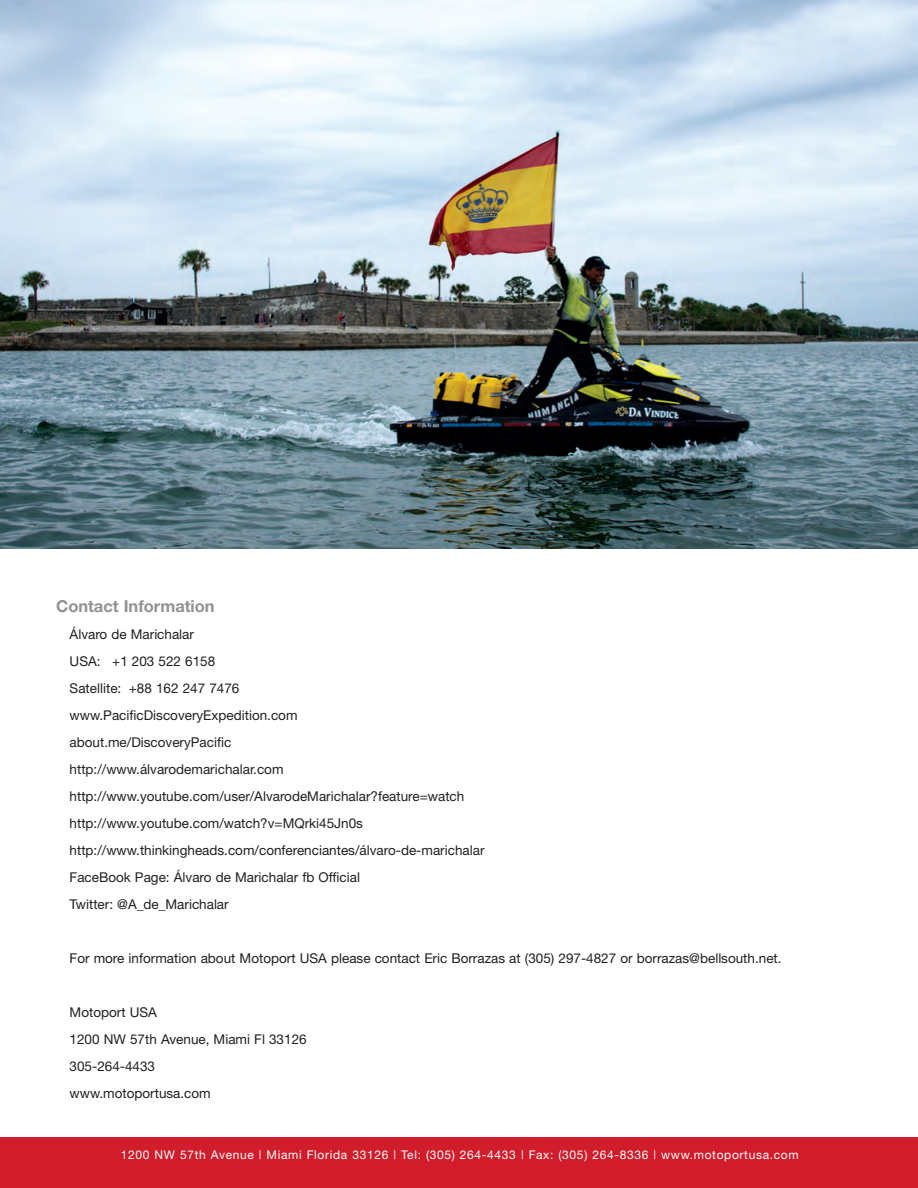
<style>
.page{position:relative;width:918px;height:1188px;background:#fff}
.page>*{position:absolute;margin:0;border:0;box-sizing:border-box;transform-origin:0 0}
.t1{font:700 16.5px "Helvetica Neue";color:#919295}
.t2{font:13.5px/27px "Helvetica Neue";color:#231f20}
.t3{font:12px "Helvetica Neue";letter-spacing:.055em;color:#fff}
</style>
<div class="page">
<img style="left:0;top:0;width:918px;height:548px">
<div style="left:0;top:1138px;width:918px;height:50px;background:#d01c2b"></div>
<p class="t1" style="left:56px;top:600px;width:160px">Contact Information</p>
<p class="t2" style="left:70px;top:622px;width:416px">Álvaro de Marichalar<br>USA: +1 203 522 6158<br>Satellite: +88 162 247 7476<br>www.PacificDiscoveryExpedition.com<br>about.me/DiscoveryPacific<br>http://www.álvarodemarichalar.com http://www.youtube.com/user/AlvarodeMarichalar?feature=watch http://www.youtube.com/watch?v=MQrki45Jn0s http://www.thinkingheads.com/conferenciantes/álvaro-de-marichalar FaceBook Page: Álvaro de Marichalar fb Official<br>Twitter: @A_de_Marichalar</p>
<p class="t2" style="left:70px;top:946px;width:713px">For more information about Motoport USA please contact Eric Borrazas at (305) 297-4827 or borrazas@bellsouth.net.</p>
<p class="t2" style="left:70px;top:1000px;width:239px">Motoport USA<br>1200 NW 57th Avenue, Miami Fl 33126<br>305-264-4433<br>www.motoportusa.com</p>
<p class="t3" style="left:121px;top:1151px;width:679px">1200 NW 57th Avenue | Miami Florida 33126 | Tel: (305) 264-4433 | Fax: (305) 264-8336 | www.motoportusa.com</p>
</div>
